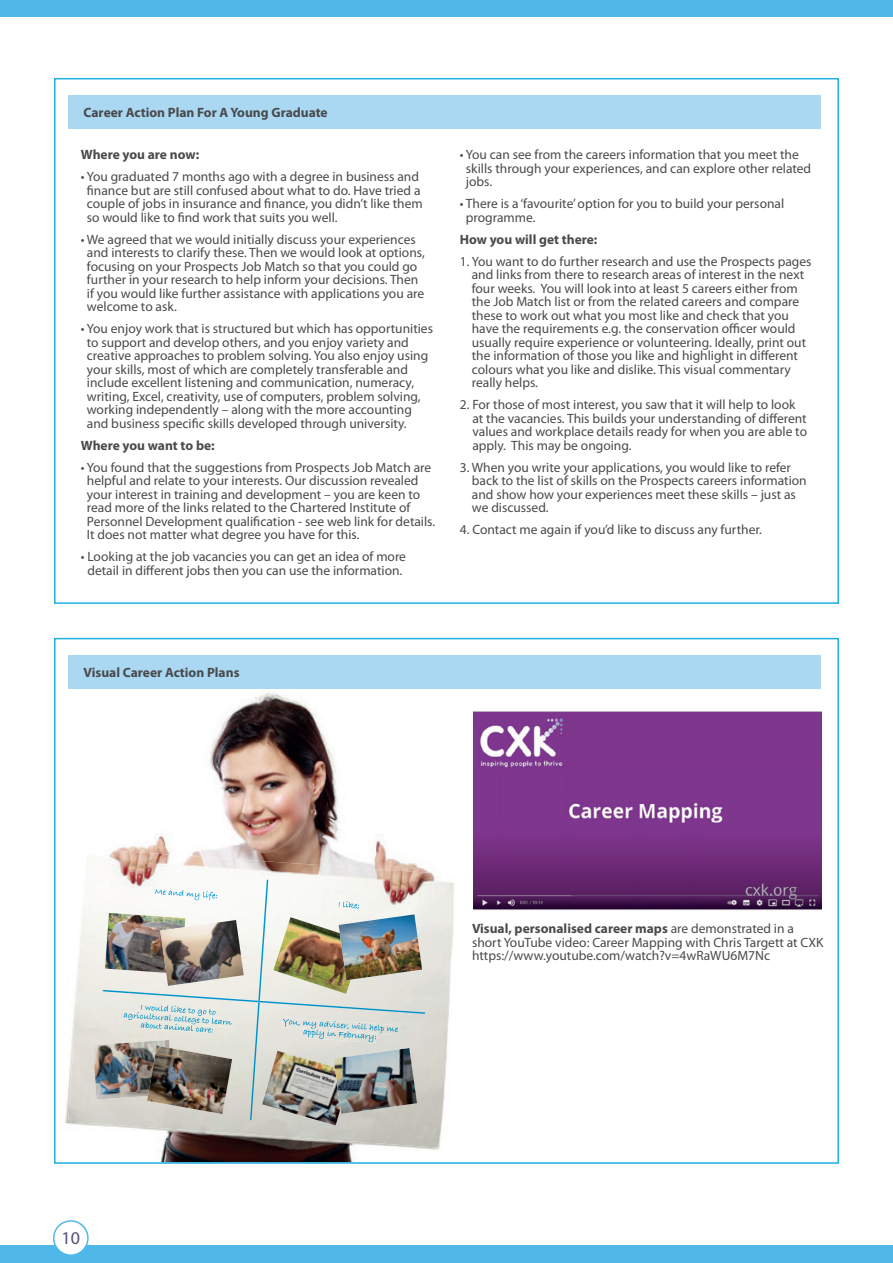
<style>
.page{position:relative;width:893px;height:1263px;background:#fff}
.page>*{position:absolute;margin:0;border:0;box-sizing:border-box;transform-origin:0 0}
.t1{font:18px "Myriad Pro";color:#564f7a}
.t2{font:13.5px/13.5px "Myriad Pro";color:#494a4b}
.t3{font:700 13.5px "Myriad Pro";color:#494a4b}
.s1{font-weight:700}
</style>
<div class="page">
<img style="left:65px;top:693px;width:409px;height:468px">
<div style="left:0;top:0;width:893px;height:16px;background:#4fb8e9"></div>
<div style="left:0;top:1245px;width:893px;height:18px;background:#4fb8e9"></div>
<div style="left:54px;top:1221px;width:34px;height:34px;background:#fff;border-radius:50%"></div>
<div style="left:53px;top:1220px;width:36px;height:36px;border:2px solid #4fb8e9;border-radius:50%"></div>
<div style="left:68px;top:95px;width:753px;height:33px;background:#aad7f2"></div>
<div style="left:68px;top:655px;width:753px;height:33px;background:#aad7f2"></div>
<img style="left:474px;top:711px;width:347px;height:199px">
<img style="left:68px;top:849px;width:391px;height:299px">
<img style="left:250px;top:879px;width:18px;height:241px">
<img style="left:103px;top:990px;width:322px;height:24px">
<img style="left:282px;top:1017px;width:116px;height:18px">
<img style="left:303px;top:1034px;width:73px;height:9px">
<img style="left:303px;top:1027px;width:73px;height:7px">
<img style="left:338px;top:900px;width:22px;height:9px">
<img style="left:154px;top:887px;width:64px;height:15px">
<img style="left:141px;top:1003px;width:75px;height:8px">
<img style="left:123px;top:1011px;width:109px;height:16px">
<img style="left:140px;top:1021px;width:74px;height:12px">
<img style="left:93px;top:1040px;width:77px;height:59px">
<img style="left:147px;top:1046px;width:85px;height:68px">
<img style="left:105px;top:913px;width:80px;height:60px">
<img style="left:273px;top:917px;width:78px;height:77px">
<img style="left:262px;top:1051px;width:79px;height:74px">
<img style="left:160px;top:920px;width:84px;height:66px">
<img style="left:339px;top:914px;width:83px;height:66px">
<img style="left:334px;top:1048px;width:83px;height:66px">
<p class="t3" style="left:84px;top:105px;width:246px">Career Action Plan For A Young Graduate</p>
<p class="t3" style="left:81px;top:147px;width:120px">Where you are now:</p>
<p class="t2" style="left:87px;top:170px;width:337px;text-indent:-6px">• You graduated 7 months ago with a degree in business and finance but are still confused about what to do. Have tried a couple of jobs in insurance and finance, you didn’t like them so would like to find work that suits you well.</p>
<p class="t2" style="left:87px;top:233px;width:339px;text-indent:-6px">• We agreed that we would initially discuss your experiences and interests to clarify these. Then we would look at options, focusing on your Prospects Job Match so that you could go further in your research to help inform your decisions. Then if you would like further assistance with applications you are welcome to ask.</p>
<p class="t2" style="left:87px;top:322px;width:348px;text-indent:-6px">• You enjoy work that is structured but which has opportunities to support and develop others, and you enjoy variety and creative approaches to problem solving. You also enjoy using your skills, most of which are completely transferable and include excellent listening and communication, numeracy, writing, Excel, creativity, use of computers, problem solving, working independently – along with the more accounting and business specific skills developed through university.</p>
<p class="t3" style="left:81px;top:438px;width:135px">Where you want to be:</p>
<p class="t2" style="left:87px;top:461px;width:350px;text-indent:-6px">• You found that the suggestions from Prospects Job Match are helpful and relate to your interests. Our discussion revealed your interest in training and development – you are keen to read more of the links related to the Chartered Institute of Personnel Development qualification - see web link for details.<br>It does not matter what degree you have for this.</p>
<p class="t2" style="left:81px;top:550px;width:327px;text-align:center">• Looking at the job vacancies you can get an idea of more detail in different jobs then you can use the information.</p>
<p class="t2" style="left:466px;top:148px;width:347px;text-indent:-6px">• You can see from the careers information that you meet the skills through your experiences, and can explore other related jobs.</p>
<p class="t2" style="left:466px;top:197px;width:320px;text-indent:-6px">• There is a ‘favourite’ option for you to build your personal programme.</p>
<p class="t3" style="left:460px;top:232px;width:139px">How you will get there:</p>
<p class="t2" style="left:472px;top:255px;width:341px;text-indent:-12px">1. You want to do further research and use the Prospects pages and links from there to research areas of interest in the next four weeks. You will look into at least 5 careers either from the Job Match list or from the related careers and compare these to work out what you most like and check that you have the requirements e.g. the conservation officer would usually require experience or volunteering. Ideally, print out the information of those you like and highlight in different colours what you like and dislike. This visual commentary really helps.</p>
<p class="t2" style="left:472px;top:398px;width:336px;text-indent:-13px">2. For those of most interest, you saw that it will help to look at the vacancies. This builds your understanding of different values and workplace details ready for when you are able to apply. This may be ongoing.</p>
<p class="t2" style="left:472px;top:461px;width:336px;text-indent:-12px">3. When you write your applications, you would like to refer back to the list of skills on the Prospects careers information and show how your experiences meet these skills – just as we discussed.</p>
<p class="t2" style="left:460px;top:523px;width:304px">4. Contact me again if you’d like to discuss any further.</p>
<p class="t3" style="left:84px;top:665px;width:157px">Visual Career Action Plans</p>
<p class="t2" style="left:472px;top:922px;width:353px"><span class="s1">Visual, personalised career maps</span> are demonstrated in a short YouTube video: Career Mapping with Chris Targett at CXK https://www.youtube.com/watch?v=4wRaWU6M7Nc</p>
<h1 class="t1" style="left:62px;top:1228px;width:20px">10</h1>
</div>
